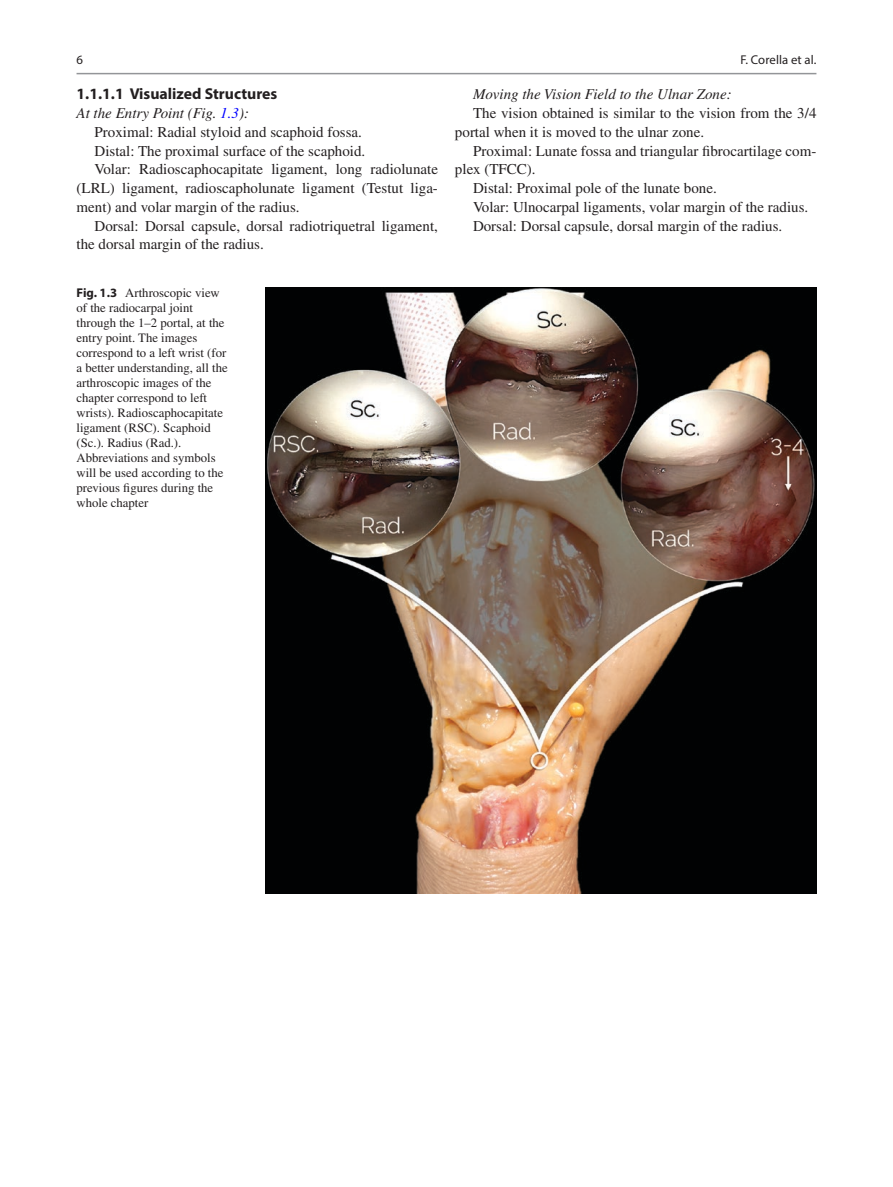
<style>
.page{position:relative;width:893px;height:1187px;background:#fff}
.page>*{position:absolute;margin:0;border:0;box-sizing:border-box;transform-origin:0 0}
.t1{font:700 15.75px "Myriad Pro";color:#231f20}
.t2{font:15px/18.8px "Times LT Std";color:#231f20}
.t3{font:italic 15px "Times LT Std";color:#231f20}
.t4{font:12.75px/15px "Times LT Std";color:#231f20}
.t5{font:12.75px "Myriad Pro Regular 2";letter-spacing:.005em;color:#231f20}
.t6{font:12.75px "Myriad Pro";color:#231f20}
.s1{color:#00f}
.s2{font-family:"Myriad Pro";font-weight:700}
</style>
<div class="page">
<img style="left:266px;top:288px;width:550px;height:605px">
<hr style="left:77px;top:73px;width:739px;height:1px;background:#939598">
<p class="t6" style="left:77px;top:52px;width:8px">6</p>
<p class="t1" style="left:77px;top:84px;width:202px">1.1.1.1 Visualized Structures</p>
<p class="t3" style="left:77px;top:105px;width:174px">At the Entry Point (Fig. <span class="s1">1.3</span>):</p>
<p class="t2" style="left:95px;top:122px;width:269px">Proximal: Radial styloid and scaphoid fossa.</p>
<p class="t2" style="left:95px;top:141px;width:272px">Distal: The proximal surface of the scaphoid.</p>
<p class="t2" style="left:95px;top:160px;width:345px">Volar: Radioscaphocapitate ligament, long radiolunate</p>
<p class="t2" style="left:77px;top:179px;width:363px">(LRL) ligament, radioscapholunate ligament (Testut liga-</p>
<p class="t2" style="left:77px;top:197px;width:225px">ment) and volar margin of the radius.</p>
<p class="t2" style="left:95px;top:216px;width:345px">Dorsal: Dorsal capsule, dorsal radiotriquetral ligament,</p>
<p class="t2" style="left:77px;top:235px;width:189px">the dorsal margin of the radius.</p>
<p class="t4" style="left:77px;top:285px;width:153px"><span class="s2">Fig. 1.3</span> Arthroscopic view of the radiocarpal joint through the 1–2 portal, at the entry point. The images correspond to a left wrist (for a better understanding, all the arthroscopic images of the chapter correspond to left wrists). Radioscaphocapitate ligament (RSC). Scaphoid (Sc.). Radius (Rad.).<br>Abbreviations and symbols will be used according to the previous figures during the whole chapter</p>
<p class="t5" style="left:740px;top:52px;width:78px">F. Corella et al.</p>
<p class="t3" style="left:473px;top:86px;width:260px">Moving the Vision Field to the Ulnar Zone:</p>
<p class="t2" style="left:455px;top:104px;width:363px;text-indent:18px">The vision obtained is similar to the vision from the 3/4 portal when it is moved to the ulnar zone.</p>
<p class="t2" style="left:473px;top:141px;width:345px">Proximal: Lunate fossa and triangular fibrocartilage com-</p>
<p class="t2" style="left:455px;top:160px;width:82px">plex (TFCC).</p>
<p class="t2" style="left:473px;top:179px;width:245px">Distal: Proximal pole of the lunate bone.</p>
<p class="t2" style="left:473px;top:197px;width:337px">Volar: Ulnocarpal ligaments, volar margin of the radius.</p>
<p class="t2" style="left:473px;top:216px;width:311px">Dorsal: Dorsal capsule, dorsal margin of the radius.</p>
</div>
